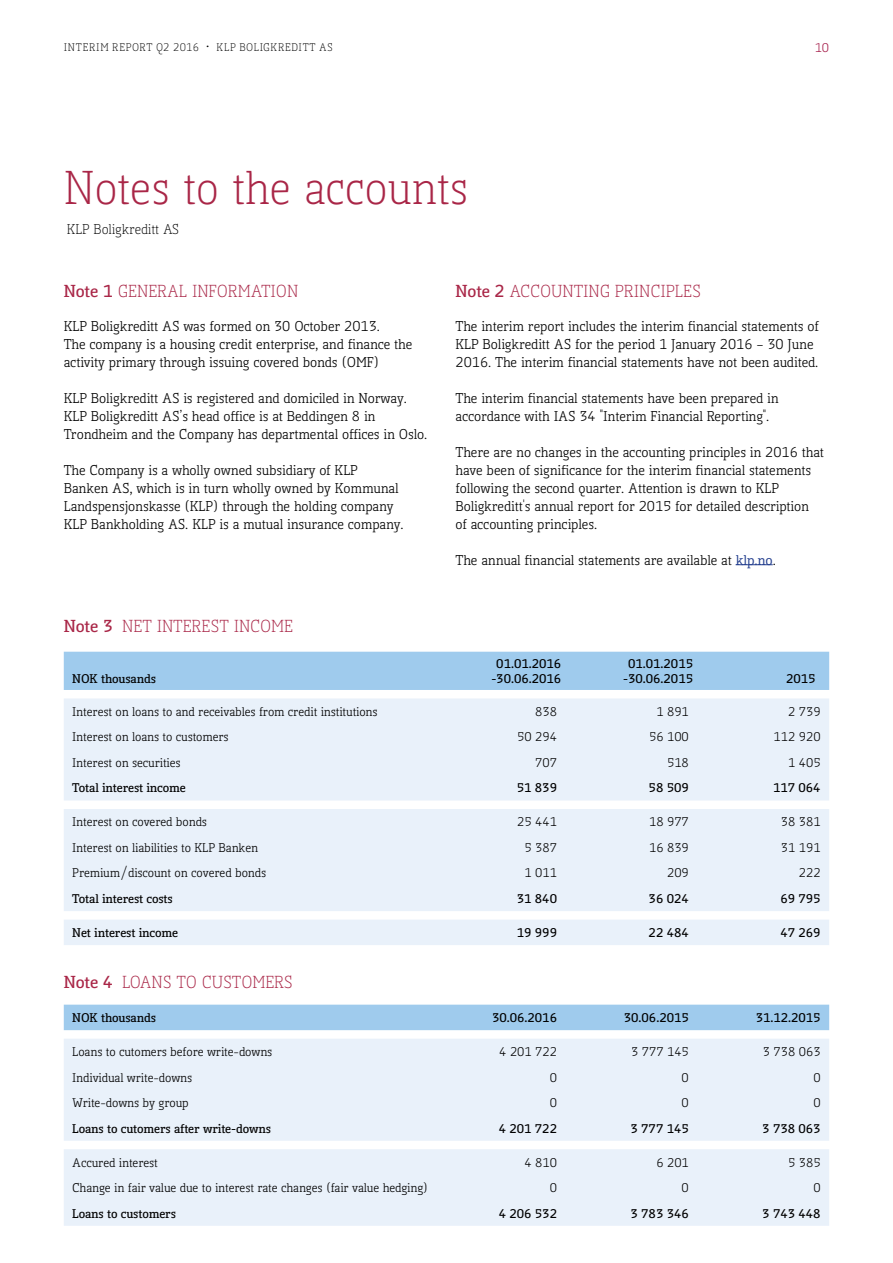
<style>
.page{position:relative;width:893px;height:1263px;background:#fff}
.page>*{position:absolute;margin:0;border:0;box-sizing:border-box;transform-origin:0 0}
.t1{font:300 45px "Kofi Pure Serif";color:#a92647}
.t2{font:300 16.5px "Kofi Pure Serif";color:#a92647}
.t3{font:13.5px/18px "Kofi Pure Serif";color:#000}
.t4{font:300 13.5px "Kofi Pure Serif";color:#000}
.t5{font:12px "Kofi Pure Serif";color:#000}
.t6{font:700 12px/15.8px "Kofi Pure Serif";color:#000;text-align:center}
.t7{font:12px "Kofi Pure Serif";color:#a7214d}
.t8{font:300 10.5px "Kofi Pure Serif";letter-spacing:.065em;color:#000}
.s1{font-weight:700}
.s2{font-weight:500;color:#25408f}
</style>
<div class="page">
<div style="left:64px;top:652px;width:765px;height:38px;background:#9fcbed"></div>
<svg style="left:64px;top:698px;width:765px;height:528px;fill:#e9f1fa"></svg>
<hr style="left:736px;top:564px;width:37px;height:1px;background:#25408f">
<p class="t8" style="left:64px;top:40px;width:271px">INTERIM REPORT Q2 2016 • KLP BOLIGKREDITT AS</p>
<p class="t7" style="left:815px;top:40px;width:16px">10</p>
<h1 class="t1" style="left:64px;top:161px;width:406px">Notes to the accounts</h1>
<p class="t4" style="left:67px;top:221px;width:114px">KLP Boligkreditt AS</p>
<p class="t2" style="left:64px;top:281px;width:236px"><span class="s1">Note 1</span> GENERAL INFORMATION</p>
<p class="t3" style="left:64px;top:317px;width:350px">KLP Boligkreditt AS was formed on 30 October 2013.<br>The company is a housing credit enterprise, and finance the activity primary through issuing covered bonds (OMF)</p>
<p class="t3" style="left:64px;top:389px;width:365px">KLP Boligkreditt AS is registered and domiciled in Norway.<br>KLP Boligkreditt AS’s head office is at Beddingen 8 in<br>Trondheim and the Company has departmental offices in Oslo.</p>
<p class="t3" style="left:64px;top:461px;width:341px">The Company is a wholly owned subsidiary of KLP Banken AS, which is in turn wholly owned by Kommunal Landspensjonskasse (KLP) through the holding company KLP Bankholding AS. KLP is a mutual insurance company.</p>
<p class="t2" style="left:64px;top:616px;width:231px"><span class="s1">Note 3</span> NET INTEREST INCOME</p>
<p class="t6" style="left:72px;top:671px;width:85px">NOK thousands</p>
<p class="t2" style="left:455px;top:281px;width:247px"><span class="s1">Note 2</span> ACCOUNTING PRINCIPLES</p>
<p class="t3" style="left:455px;top:317px;width:365px">The interim report includes the interim financial statements of<br>KLP Boligkreditt AS for the period 1 January 2016 – 30 June<br>2016. The interim financial statements have not been audited.</p>
<p class="t3" style="left:455px;top:389px;width:325px">The interim financial statements have been prepared in accordance with IAS 34 "Interim Financial Reporting".</p>
<p class="t3" style="left:455px;top:443px;width:370px">There are no changes in the accounting principles in 2016 that have been of significance for the interim financial statements following the second quarter. Attention is drawn to KLP Boligkreditt's annual report for 2015 for detailed description<br>of accounting principles.</p>
<p class="t3" style="left:455px;top:551px;width:322px">The annual financial statements are available at <span class="s2">klp.no</span>.</p>
<p class="t6" style="left:491px;top:655px;width:71px">01.01.2016 -30.06.2016</p>
<p class="t6" style="left:623px;top:655px;width:71px">01.01.2015 -30.06.2015</p>
<p class="t6" style="left:786px;top:671px;width:31px">2015</p>
<p class="t5" style="left:72px;top:704px;width:307px">Interest on loans to and receivables from credit institutions</p>
<p class="t5" style="left:535px;top:704px;width:23px">838</p>
<p class="t5" style="left:656px;top:704px;width:34px">1 891</p>
<p class="t5" style="left:788px;top:704px;width:34px">2 739</p>
<p class="t5" style="left:72px;top:729px;width:158px">Interest on loans to customers</p>
<p class="t5" style="left:517px;top:729px;width:41px">50 294</p>
<p class="t5" style="left:649px;top:729px;width:41px">56 100</p>
<p class="t5" style="left:774px;top:729px;width:49px">112 920</p>
<p class="t5" style="left:72px;top:755px;width:110px">Interest on securities</p>
<p class="t5" style="left:535px;top:755px;width:23px">707</p>
<p class="t5" style="left:667px;top:755px;width:23px">518</p>
<p class="t5" style="left:788px;top:755px;width:34px">1 405</p>
<p class="t6" style="left:72px;top:780px;width:115px">Total interest income</p>
<p class="t6" style="left:517px;top:780px;width:42px">51 839</p>
<p class="t6" style="left:649px;top:780px;width:42px">58 509</p>
<p class="t6" style="left:773px;top:780px;width:49px">117 064</p>
<p class="t5" style="left:72px;top:814px;width:136px">Interest on covered bonds</p>
<p class="t5" style="left:517px;top:814px;width:41px">25 441</p>
<p class="t5" style="left:649px;top:814px;width:41px">18 977</p>
<p class="t5" style="left:781px;top:814px;width:41px">38 381</p>
<p class="t5" style="left:72px;top:840px;width:187px">Interest on liabilities to KLP Banken</p>
<p class="t5" style="left:524px;top:840px;width:34px">5 387</p>
<p class="t5" style="left:649px;top:840px;width:41px">16 839</p>
<p class="t5" style="left:781px;top:840px;width:41px">31 191</p>
<p class="t5" style="left:72px;top:865px;width:195px">Premium/discount on covered bonds</p>
<p class="t5" style="left:524px;top:865px;width:34px">1 011</p>
<p class="t5" style="left:667px;top:865px;width:23px">209</p>
<p class="t5" style="left:799px;top:865px;width:23px">222</p>
<p class="t6" style="left:72px;top:891px;width:102px">Total interest costs</p>
<p class="t6" style="left:517px;top:891px;width:42px">31 840</p>
<p class="t6" style="left:649px;top:891px;width:42px">36 024</p>
<p class="t6" style="left:780px;top:891px;width:42px">69 795</p>
<p class="t6" style="left:72px;top:925px;width:107px">Net interest income</p>
<p class="t6" style="left:517px;top:925px;width:42px">19 999</p>
<p class="t6" style="left:649px;top:925px;width:42px">22 484</p>
<p class="t6" style="left:780px;top:925px;width:42px">47 269</p>
<p class="t2" style="left:64px;top:971px;width:230px"><span class="s1">Note 4</span> LOANS TO CUSTOMERS</p>
<p class="t6" style="left:72px;top:1010px;width:85px">NOK thousands</p>
<p class="t6" style="left:492px;top:1010px;width:67px">30.06.2016</p>
<p class="t6" style="left:624px;top:1010px;width:67px">30.06.2015</p>
<p class="t6" style="left:756px;top:1010px;width:67px">31.12.2015</p>
<p class="t5" style="left:72px;top:1044px;width:202px">Loans to cutomers before write-downs</p>
<p class="t5" style="left:499px;top:1044px;width:59px">4 201 722</p>
<p class="t5" style="left:631px;top:1044px;width:59px">3 777 145</p>
<p class="t5" style="left:763px;top:1044px;width:59px">3 738 063</p>
<p class="t5" style="left:72px;top:1069px;width:121px">Individual write-downs</p>
<p class="t5" style="left:550px;top:1069px;width:9px">0</p>
<p class="t5" style="left:682px;top:1069px;width:9px">0</p>
<p class="t5" style="left:813px;top:1069px;width:9px">0</p>
<p class="t5" style="left:72px;top:1095px;width:118px">Write-downs by group</p>
<p class="t5" style="left:550px;top:1095px;width:9px">0</p>
<p class="t5" style="left:682px;top:1095px;width:9px">0</p>
<p class="t5" style="left:813px;top:1095px;width:9px">0</p>
<p class="t6" style="left:72px;top:1120px;width:200px">Loans to cutomers after write-downs</p>
<p class="t6" style="left:499px;top:1120px;width:60px">4 201 722</p>
<p class="t6" style="left:630px;top:1120px;width:60px">3 777 145</p>
<p class="t6" style="left:762px;top:1120px;width:60px">3 738 063</p>
<p class="t5" style="left:72px;top:1154px;width:87px">Accured interest</p>
<p class="t5" style="left:524px;top:1154px;width:34px">4 810</p>
<p class="t5" style="left:656px;top:1154px;width:34px">6 201</p>
<p class="t5" style="left:788px;top:1154px;width:34px">5 385</p>
<p class="t5" style="left:72px;top:1180px;width:357px">Change in fair value due to interest rate changes (fair value hedging)</p>
<p class="t5" style="left:550px;top:1180px;width:9px">0</p>
<p class="t5" style="left:682px;top:1180px;width:9px">0</p>
<p class="t5" style="left:813px;top:1180px;width:9px">0</p>
<p class="t6" style="left:72px;top:1205px;width:105px">Loans to customers</p>
<p class="t6" style="left:499px;top:1205px;width:60px">4 206 532</p>
<p class="t6" style="left:630px;top:1205px;width:60px">3 783 346</p>
<p class="t6" style="left:762px;top:1205px;width:60px">3 743 448</p>
</div>
